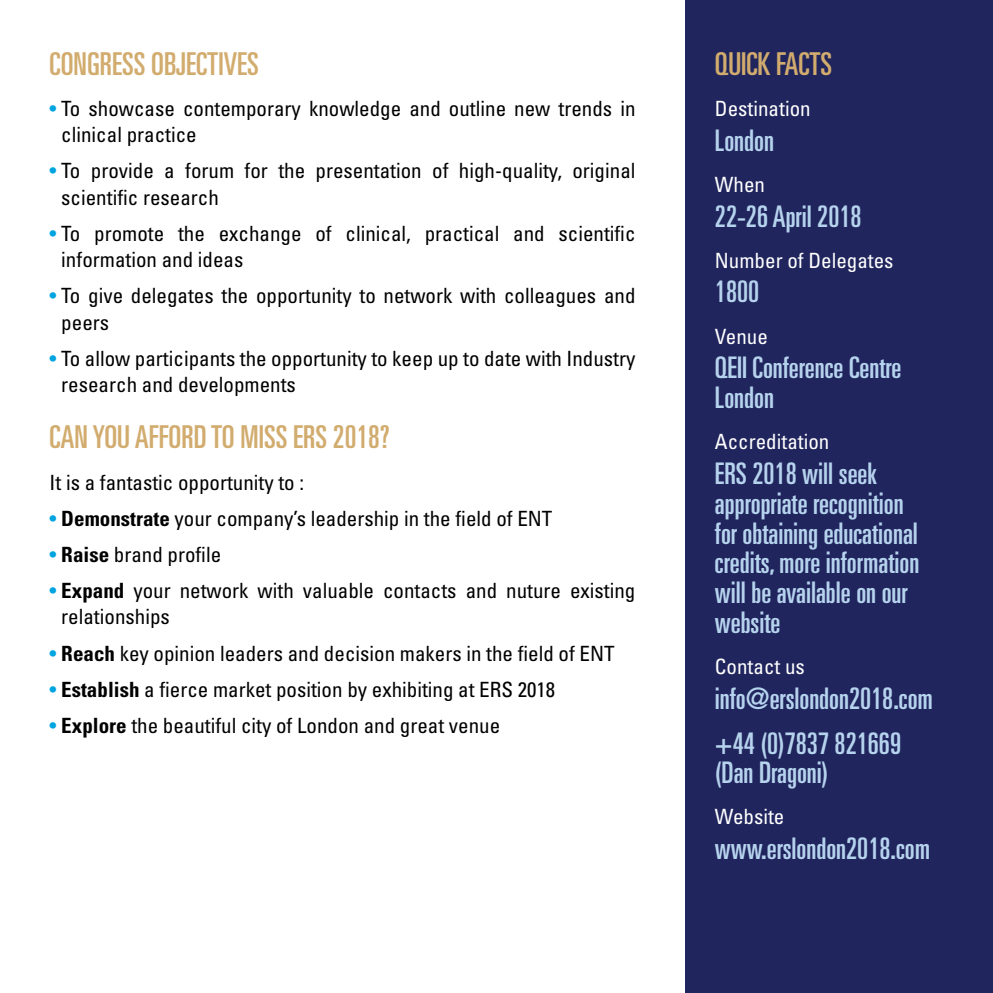
<style>
.page{position:relative;width:993px;height:993px;background:#fff}
.page>*{position:absolute;margin:0;border:0;box-sizing:border-box;transform-origin:0 0}
.t1{font:ultra-condensed 31.5px "Univers";color:#d2ac6e}
.t2{font:ultra-condensed 29.75px/29.8px "Univers";color:#b6d3ee}
.t3{font:condensed 21px/26.2px "Univers";color:#000}
.t4{font:condensed 21px "Univers";color:#fff}
.s1{color:#00a4e0}
.s2{font-weight:700}
</style>
<div class="page">
<div style="left:685px;top:0;width:307px;height:992px;background:#20255d"></div>
<h1 class="t1" style="left:50px;top:46px;width:210px">CONGRESS OBJECTIVES</h1>
<p class="t3" style="left:61px;top:95px;width:575px;text-indent:-12px"><span class="s1">•</span> To showcase contemporary knowledge and outline new trends in clinical practice</p>
<p class="t3" style="left:61px;top:157px;width:575px;text-indent:-12px"><span class="s1">•</span> To provide a forum for the presentation of high-quality, original scientific research</p>
<p class="t3" style="left:61px;top:219px;width:575px;text-indent:-12px"><span class="s1">•</span> To promote the exchange of clinical, practical and scientific information and ideas</p>
<p class="t3" style="left:61px;top:282px;width:575px;text-indent:-12px"><span class="s1">•</span> To give delegates the opportunity to network with colleagues and peers</p>
<p class="t3" style="left:61px;top:344px;width:575px;text-indent:-12px"><span class="s1">•</span> To allow participants the opportunity to keep up to date with Industry research and developments</p>
<h1 class="t1" style="left:50px;top:419px;width:341px">CAN YOU AFFORD TO MISS ERS 2018?</h1>
<p class="t3" style="left:50px;top:468px;width:256px">It is a fantastic opportunity to :</p>
<p class="t3" style="left:50px;top:504px;width:504px"><span class="s1">•</span> <span class="s2">Demonstrate</span> your company’s leadership in the field of ENT</p>
<p class="t3" style="left:50px;top:540px;width:173px"><span class="s1">•</span> <span class="s2">Raise</span> brand profile</p>
<p class="t3" style="left:61px;top:577px;width:575px;text-indent:-12px"><span class="s1">•</span> <span class="s2">Expand</span> your network with valuable contacts and nuture existing relationships</p>
<p class="t3" style="left:50px;top:639px;width:566px"><span class="s1">•</span> <span class="s2">Reach</span> key opinion leaders and decision makers in the field of ENT</p>
<p class="t3" style="left:50px;top:675px;width:507px"><span class="s1">•</span> <span class="s2">Establish</span> a fierce market position by exhibiting at ERS 2018</p>
<p class="t3" style="left:50px;top:711px;width:452px"><span class="s1">•</span> <span class="s2">Explore</span> the beautiful city of London and great venue</p>
<h1 class="t1" style="left:714px;top:46px;width:83px">Quick Facts</h1>
<p class="t4" style="left:714px;top:95px;width:97px">Destination</p>
<h2 class="t2" style="left:714px;top:125px;width:60px">London</h2>
<p class="t4" style="left:714px;top:171px;width:52px">When</p>
<h2 class="t2" style="left:714px;top:201px;width:148px">22-26 April 2018</h2>
<p class="t4" style="left:714px;top:247px;width:180px">Number of Delegates</p>
<h2 class="t2" style="left:714px;top:277px;width:46px">1800</h2>
<p class="t4" style="left:714px;top:323px;width:54px">Venue</p>
<h2 class="t2" style="left:714px;top:352px;width:188px">QEII Conference Centre<br>London</h2>
<p class="t4" style="left:714px;top:428px;width:116px">Accreditation</p>
<h2 class="t2" style="left:714px;top:458px;width:206px">ERS 2018 will seek appropriate recognition for obtaining educational credits, more information will be available on our website</h2>
<p class="t4" style="left:714px;top:653px;width:91px">Contact us</p>
<h2 class="t2" style="left:714px;top:675px;width:219px;line-height:44.6px">info@erslondon2018.com +44 (0)7837 821669</h2>
<h2 class="t2" style="left:714px;top:757px;width:115px">(Dan Dragoni)</h2>
<p class="t4" style="left:714px;top:803px;width:71px">Website</p>
<h2 class="t2" style="left:714px;top:833px;width:217px">www.erslondon2018.com</h2>
</div>
